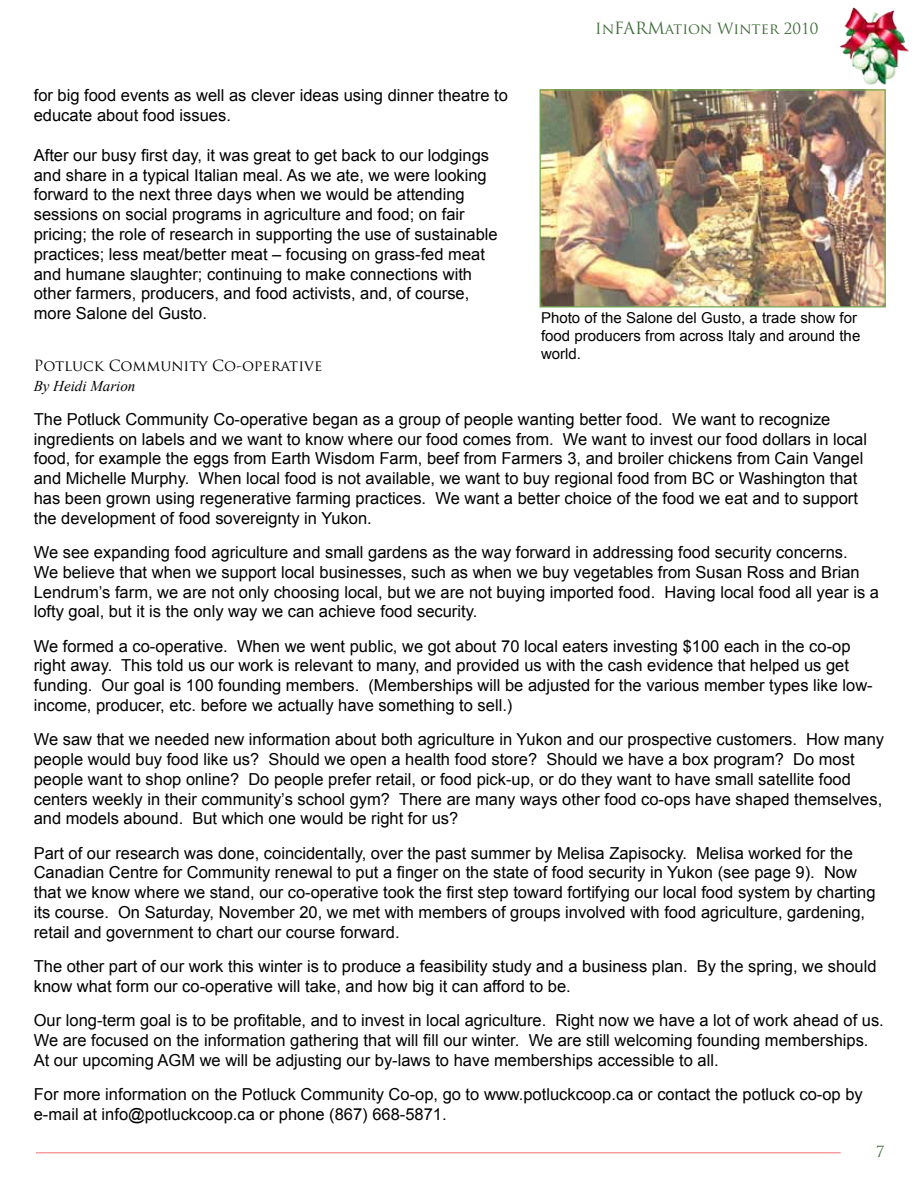
<style>
.page{position:relative;width:918px;height:1188px;background:#fff}
.page>*{position:absolute;margin:0;border:0;box-sizing:border-box;transform-origin:0 0}
.t1{font:16.5px/19.8px "Arial";color:#000}
.t2{font:15px/18px "Arial";color:#000}
.t3{font:15px "Trajan Pro";color:#000}
.t4{font:15px "Trajan Pro";color:#406c3a}
.t5{font:italic 15px "Times New Roman";color:#000}
.s1{font-size:16.5px}
</style>
<div class="page">
<hr style="left:36px;top:1152px;width:805px;height:2px;background:#ef3e42">
<img style="left:839px;top:7px;width:70px;height:78px">
<img style="left:542px;top:91px;width:342px;height:214px">
<div style="left:540px;top:89px;width:346px;height:218px;border:1px solid #74a554"></div>
<p class="t4" style="left:595px;top:19px;width:225px">In<span class="s1">FARM</span>ation Winter 2010</p>
<p class="t1" style="left:34px;top:86px;width:476px">for big food events as well as clever ideas using dinner theatre to educate about food issues.</p>
<p class="t1" style="left:34px;top:145px;width:466px">After our busy first day, it was great to get back to our lodgings and share in a typical Italian meal. As we ate, we were looking forward to the next three days when we would be attending sessions on social programs in agriculture and food; on fair pricing; the role of research in supporting the use of sustainable practices; less meat/better meat – focusing on grass-fed meat and humane slaughter; continuing to make connections with other farmers, producers, and food activists, and, of course, more Salone del Gusto.</p>
<p class="t2" style="left:541px;top:308px;width:321px">Photo of the Salone del Gusto, a trade show for food producers from across Italy and around the world.</p>
<p class="t3" style="left:34px;top:356px;width:290px">Potluck Community Co-operative</p>
<p class="t5" style="left:34px;top:375px;width:103px">By Heidi Marion</p>
<p class="t1" style="left:34px;top:409px;width:835px">The Potluck Community Co-operative began as a group of people wanting better food. We want to recognize ingredients on labels and we want to know where our food comes from. We want to invest our food dollars in local food, for example the eggs from Earth Wisdom Farm, beef from Farmers 3, and broiler chickens from Cain Vangel and Michelle Murphy. When local food is not available, we want to buy regional food from BC or Washington that has been grown using regenerative farming practices. We want a better choice of the food we eat and to support the development of food sovereignty in Yukon.</p>
<p class="t1" style="left:34px;top:543px;width:847px">We see expanding food agriculture and small gardens as the way forward in addressing food security concerns.<br>We believe that when we support local businesses, such as when we buy vegetables from Susan Ross and Brian Lendrum’s farm, we are not only choosing local, but we are not buying imported food. Having local food all year is a lofty goal, but it is the only way we can achieve food security.</p>
<p class="t1" style="left:34px;top:636px;width:841px">We formed a co-operative. When we went public, we got about 70 local eaters investing $100 each in the co-op right away. This told us our work is relevant to many, and provided us with the cash evidence that helped us get funding. Our goal is 100 founding members. (Memberships will be adjusted for the various member types like low&shy;income, producer, etc. before we actually have something to sell.)</p>
<p class="t1" style="left:34px;top:730px;width:852px">We saw that we needed new information about both agriculture in Yukon and our prospective customers. How many people would buy food like us? Should we open a health food store? Should we have a box program? Do most people want to shop online? Do people prefer retail, or food pick-up, or do they want to have small satellite food centers weekly in their community’s school gym? There are many ways other food co-ops have shaped themselves, and models abound. But which one would be right for us?</p>
<p class="t1" style="left:34px;top:843px;width:843px">Part of our research was done, coincidentally, over the past summer by Melisa Zapisocky. Melisa worked for the Canadian Centre for Community renewal to put a finger on the state of food security in Yukon (see page 9). Now that we know where we stand, our co-operative took the first step toward fortifying our local food system by charting its course. On Saturday, November 20, we met with members of groups involved with food agriculture, gardening, retail and government to chart our course forward.</p>
<p class="t1" style="left:34px;top:957px;width:844px">The other part of our work this winter is to produce a feasibility study and a business plan. By the spring, we should know what form our co-operative will take, and how big it can afford to be.</p>
<p class="t1" style="left:34px;top:1011px;width:852px">Our long-term goal is to be profitable, and to invest in local agriculture. Right now we have a lot of work ahead of us.<br>We are focused on the information gathering that will fill our winter. We are still welcoming founding memberships.<br>At our upcoming AGM we will be adjusting our by-laws to have memberships accessible to all.</p>
<p class="t1" style="left:34px;top:1084px;width:831px">For more information on the Potluck Community Co-op, go to www.potluckcoop.ca or contact the potluck co-op by e-mail at info@potluckcoop.ca or phone (867) 668-5871.</p>
<p class="t4" style="left:876px;top:1142px;width:10px">7</p>
</div>
